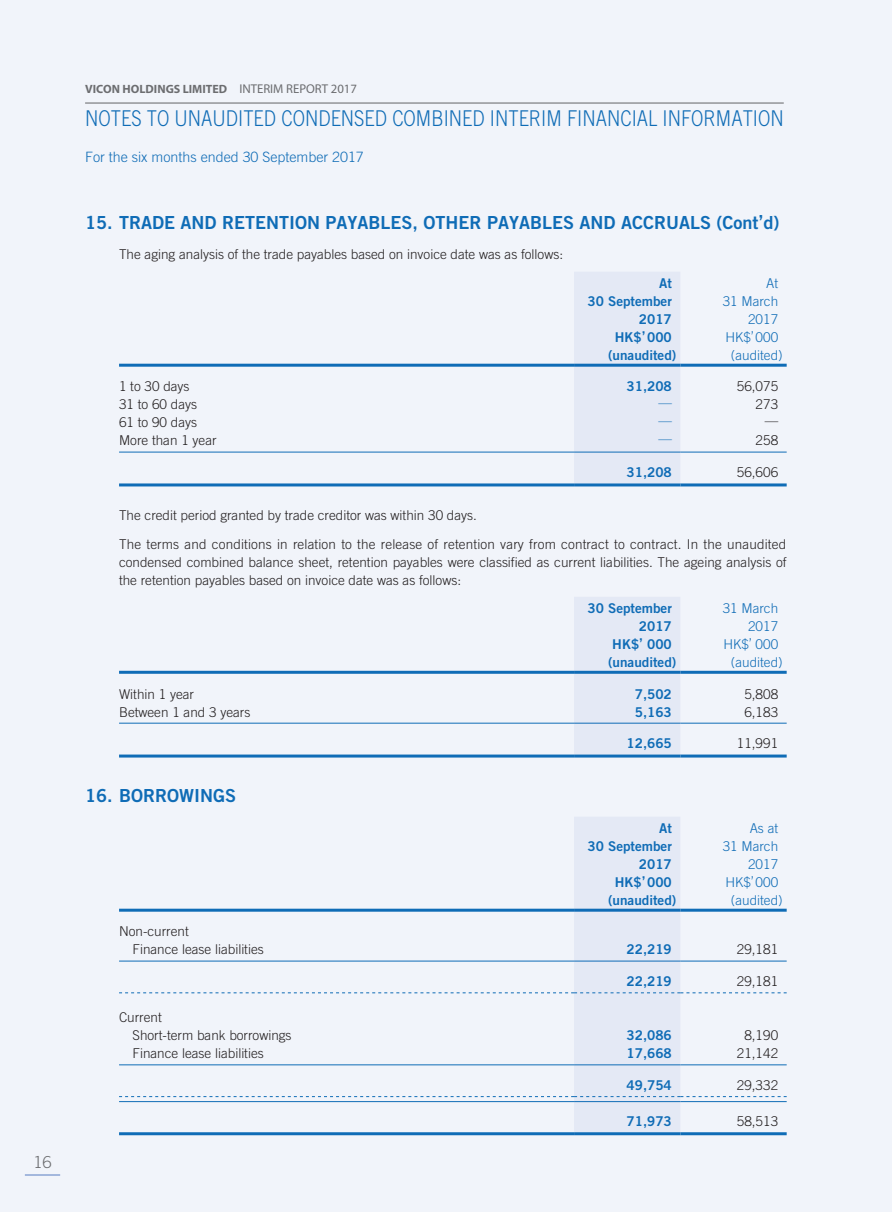
<style>
.page{position:relative;width:893px;height:1212px;background:#fff}
.page>*{position:absolute;margin:0;border:0;box-sizing:border-box;transform-origin:0 0}
.t1{font:300 21.75px "Trade Gothic LT Std";color:#0f6cb6;scale:.85 1}
._3__標題{font:18px "Trade Gothic LT Std Bd 2";color:#0f6cb6}
.t2{font:300 16.5px "Trade Gothic LT Std";color:#6c6d70}
.t3{font:300 14.25px "Trade Gothic LT Std";color:#0f6cb6}
._1__內文{font:300 13.5px/18px "Trade Gothic LT Std";color:#231f20;text-align:justify}
._1__內文-2{font:13.5px "Trade Gothic LT Std Bd 2";color:#0f6cb6}
._1__內文-3{font:300 13.5px "Trade Gothic LT Std";color:#0f6cb6}
._1__內文-4{font:700 13.5px "M Hei HK";color:#0f6cb6}
._1__內文-5{font:300 13.5px "M Hei HK";color:#231f20}
.t4{font:700 12px "Myriad Pro";color:#6c6d70}
.s1{font-weight:400;font-size:12.75px}
</style>
<div class="page">
<div style="left:0;top:0;width:892px;height:1212px;background:#f1f4fa"></div>
<hr style="left:85px;top:103px;width:699px;height:1px;background:#636366">
<hr style="left:25px;top:1174px;width:35px;height:2px;background:#8ba4d4">
<div style="left:574px;top:272px;width:106px;height:211px;background:#e4e9f5"></div>
<hr style="left:119px;top:364px;width:455px;height:3px;background:#0f6cb6">
<hr style="left:574px;top:364px;width:106px;height:3px;background:#0f6cb6">
<hr style="left:680px;top:364px;width:107px;height:3px;background:#0f6cb6">
<hr style="left:119px;top:452px;width:455px;height:1px;background:#0f6cb6">
<hr style="left:574px;top:452px;width:106px;height:1px;background:#0f6cb6">
<hr style="left:680px;top:452px;width:107px;height:1px;background:#0f6cb6">
<hr style="left:119px;top:483px;width:455px;height:3px;background:#0f6cb6">
<hr style="left:574px;top:483px;width:106px;height:3px;background:#0f6cb6">
<hr style="left:680px;top:483px;width:107px;height:3px;background:#0f6cb6">
<div style="left:574px;top:597px;width:106px;height:157px;background:#e4e9f5"></div>
<hr style="left:119px;top:671px;width:455px;height:3px;background:#0f6cb6">
<hr style="left:574px;top:671px;width:106px;height:3px;background:#0f6cb6">
<hr style="left:680px;top:671px;width:107px;height:3px;background:#0f6cb6">
<hr style="left:119px;top:723px;width:455px;height:1px;background:#0f6cb6">
<hr style="left:574px;top:723px;width:106px;height:1px;background:#0f6cb6">
<hr style="left:680px;top:723px;width:107px;height:1px;background:#0f6cb6">
<hr style="left:119px;top:754px;width:455px;height:3px;background:#0f6cb6">
<hr style="left:574px;top:754px;width:106px;height:3px;background:#0f6cb6">
<hr style="left:680px;top:754px;width:107px;height:3px;background:#0f6cb6">
<svg style="left:119px;top:817px;width:668px;height:315px"></svg>
<hr style="left:680px;top:1101px;width:107px;height:1px;background:#0f6cb6">
<hr style="left:119px;top:1132px;width:455px;height:3px;background:#0f6cb6">
<hr style="left:574px;top:1132px;width:106px;height:3px;background:#0f6cb6">
<hr style="left:680px;top:1132px;width:107px;height:3px;background:#0f6cb6">
<p class="t2" style="left:33px;top:1152px;width:20px">16</p>
<p class="t4" style="left:85px;top:81px;width:273px">VICON HOLDINGS LIMITED <span class="s1">INTERIM REPORT 2017</span></p>
<h1 class="t1" style="left:85px;top:106px;width:823px">NOTES TO UNAUDITED CONDENSED COMBINED INTERIM FINANCIAL INFORMATION</h1>
<p class="t3" style="left:85px;top:148px;width:280px">For the six months ended 30 September 2017</p>
<p class="_3__標題" style="left:85px;top:211px;width:696px">15. TRADE AND RETENTION PAYABLES, OTHER PAYABLES AND ACCRUALS (Cont’d)</p>
<p class="_1__內文" style="left:119px;top:245px;width:446px">The aging analysis of the trade payables based on invoice date was as follows:</p>
<p class="_1__內文-2" style="left:659px;top:275px;width:14px">At</p>
<p class="_1__內文-3" style="left:766px;top:275px;width:14px">At</p>
<p class="_1__內文-2" style="left:587px;top:293px;width:86px">30 September</p>
<p class="_1__內文-3" style="left:723px;top:293px;width:57px">31 March</p>
<p class="_1__內文-2" style="left:639px;top:311px;width:34px">2017</p>
<p class="_1__內文-3" style="left:748px;top:311px;width:32px">2017</p>
<p class="_1__內文-2" style="left:615px;top:329px;width:59px">HK$’000</p>
<p class="_1__內文-3" style="left:725px;top:329px;width:54px">HK$’000</p>
<p class="_1__內文-2" style="left:608px;top:347px;width:70px">(unaudited)</p>
<p class="_1__內文-3" style="left:731px;top:347px;width:53px">(audited)</p>
<p class="_1__內文" style="left:119px;top:377px;width:72px">1 to 30 days</p>
<p class="_1__內文-2" style="left:626px;top:378px;width:47px">31,208</p>
<p class="_1__內文" style="left:737px;top:377px;width:43px">56,075</p>
<p class="_1__內文" style="left:119px;top:395px;width:80px">31 to 60 days</p>
<p class="_1__內文-4" style="left:658px;top:395px;width:15px">—</p>
<p class="_1__內文" style="left:756px;top:395px;width:24px">273</p>
<p class="_1__內文" style="left:119px;top:413px;width:80px">61 to 90 days</p>
<p class="_1__內文-4" style="left:658px;top:413px;width:15px">—</p>
<p class="_1__內文-5" style="left:765px;top:416px;width:15px">—</p>
<p class="_1__內文" style="left:119px;top:431px;width:99px">More than 1 year</p>
<p class="_1__內文-4" style="left:658px;top:431px;width:15px">—</p>
<p class="_1__內文" style="left:756px;top:431px;width:24px">258</p>
<p class="_1__內文-2" style="left:626px;top:464px;width:47px">31,208</p>
<p class="_1__內文" style="left:737px;top:463px;width:43px">56,606</p>
<p class="_1__內文" style="left:119px;top:506px;width:359px">The credit period granted by trade creditor was within 30 days.</p>
<p class="_1__內文" style="left:119px;top:534px;width:669px">The terms and conditions in relation to the release of retention vary from contract to contract. In the unaudited condensed combined balance sheet, retention payables were classified as current liabilities. The ageing analysis of the retention payables based on invoice date was as follows:</p>
<p class="_1__內文-2" style="left:587px;top:600px;width:86px">30 September</p>
<p class="_1__內文-3" style="left:723px;top:600px;width:57px">31 March</p>
<p class="_1__內文-2" style="left:639px;top:618px;width:34px">2017</p>
<p class="_1__內文-3" style="left:748px;top:618px;width:32px">2017</p>
<p class="_1__內文-2" style="left:612px;top:636px;width:61px">HK$’ 000</p>
<p class="_1__內文-3" style="left:723px;top:636px;width:56px">HK$’ 000</p>
<p class="_1__內文-2" style="left:608px;top:654px;width:70px">(unaudited)</p>
<p class="_1__內文-3" style="left:731px;top:654px;width:53px">(audited)</p>
<p class="_1__內文" style="left:119px;top:684px;width:77px">Within 1 year</p>
<p class="_1__內文-2" style="left:635px;top:685px;width:39px">7,502</p>
<p class="_1__內文" style="left:744px;top:684px;width:35px">5,808</p>
<p class="_1__內文" style="left:119px;top:702px;width:133px">Between 1 and 3 years</p>
<p class="_1__內文-2" style="left:635px;top:703px;width:39px">5,163</p>
<p class="_1__內文" style="left:744px;top:702px;width:35px">6,183</p>
<p class="_1__內文-2" style="left:626px;top:735px;width:47px">12,665</p>
<p class="_1__內文" style="left:737px;top:734px;width:43px">11,991</p>
<p class="_3__標題" style="left:85px;top:784px;width:153px">16. BORROWINGS</p>
<p class="_1__內文-2" style="left:659px;top:820px;width:14px">At</p>
<p class="_1__內文-2" style="left:587px;top:838px;width:86px">30 September</p>
<p class="_1__內文-3" style="left:750px;top:820px;width:30px">As at</p>
<p class="_1__內文-3" style="left:723px;top:838px;width:57px">31 March</p>
<p class="_1__內文-2" style="left:639px;top:856px;width:34px">2017</p>
<p class="_1__內文-3" style="left:748px;top:856px;width:32px">2017</p>
<p class="_1__內文-2" style="left:615px;top:874px;width:59px">HK$’000</p>
<p class="_1__內文-3" style="left:725px;top:874px;width:54px">HK$’000</p>
<p class="_1__內文-2" style="left:608px;top:892px;width:70px">(unaudited)</p>
<p class="_1__內文-3" style="left:731px;top:892px;width:53px">(audited)</p>
<p class="_1__內文" style="left:119px;top:922px;width:71px">Non-current</p>
<p class="_1__內文" style="left:133px;top:940px;width:133px">Finance lease liabilities</p>
<p class="_1__內文-2" style="left:626px;top:941px;width:47px">22,219</p>
<p class="_1__內文" style="left:737px;top:940px;width:43px">29,181</p>
<p class="_1__內文-2" style="left:626px;top:973px;width:47px">22,219</p>
<p class="_1__內文" style="left:737px;top:972px;width:43px">29,181</p>
<p class="_1__內文" style="left:119px;top:1008px;width:44px">Current</p>
<p class="_1__內文" style="left:133px;top:1026px;width:161px">Short-term bank borrowings</p>
<p class="_1__內文-2" style="left:626px;top:1027px;width:47px">32,086</p>
<p class="_1__內文" style="left:744px;top:1026px;width:35px">8,190</p>
<p class="_1__內文" style="left:133px;top:1044px;width:133px">Finance lease liabilities</p>
<p class="_1__內文-2" style="left:626px;top:1045px;width:47px">17,668</p>
<p class="_1__內文" style="left:737px;top:1044px;width:43px">21,142</p>
<p class="_1__內文-2" style="left:626px;top:1077px;width:47px">49,754</p>
<p class="_1__內文" style="left:737px;top:1076px;width:43px">29,332</p>
<p class="_1__內文-2" style="left:626px;top:1113px;width:47px">71,973</p>
<p class="_1__內文" style="left:737px;top:1112px;width:43px">58,513</p>
</div>
